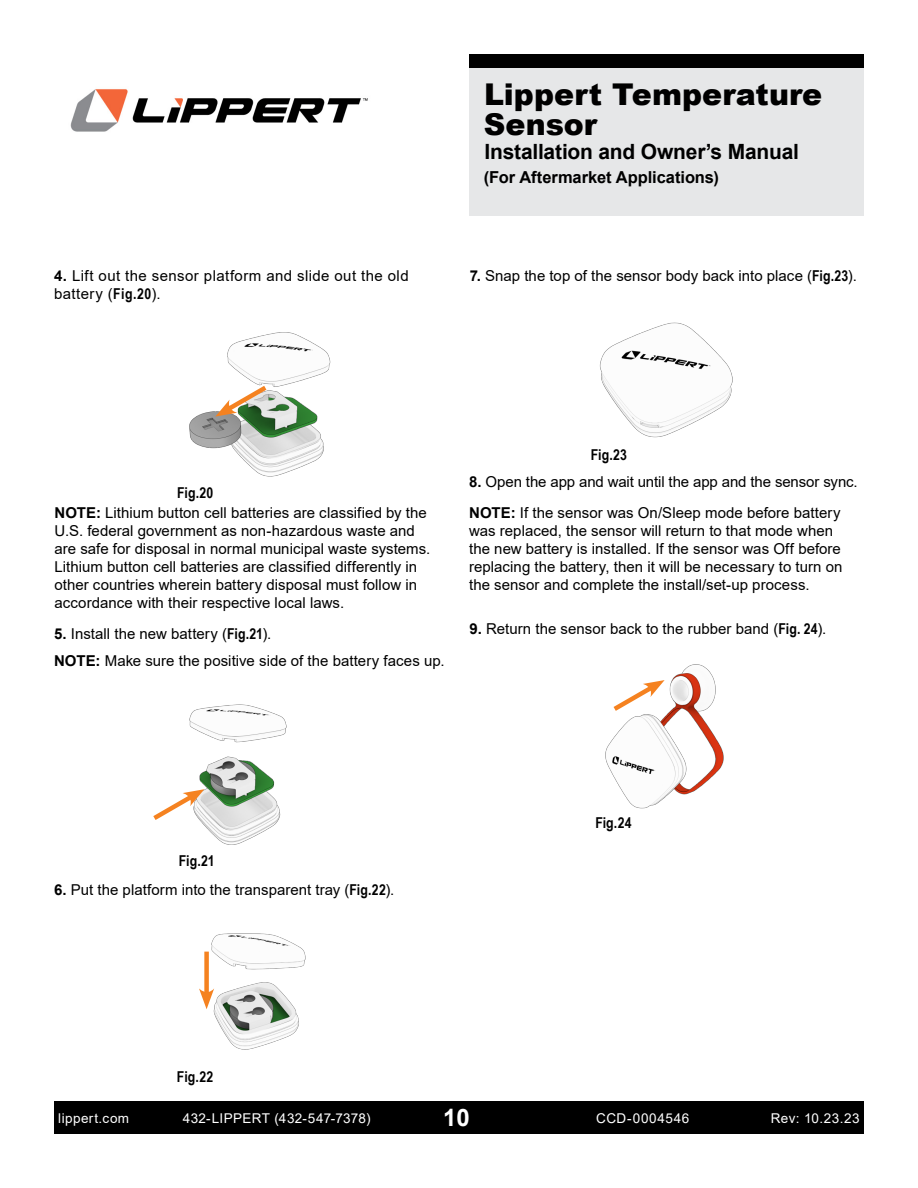
<style>
.page{position:relative;width:918px;height:1188px;background:#fff}
.page>*{position:absolute;margin:0;border:0;box-sizing:border-box;transform-origin:0 0}
.t1{font:900 30px/30px "Arial";letter-spacing:.005em;color:#000}
.t2{font:700 24px "Arial";color:#fff}
.t3{font:700 21px "Arial";letter-spacing:-.01em;color:#000}
.t4{font:700 16.5px "Arial";letter-spacing:-.005em;color:#000}
.t5{font:15px/18px "Arial";letter-spacing:.005em;color:#000}
.t6{font:15px/18px "Arial";letter-spacing:.03em;color:#000}
.t7{font:700 15px "Arial Narrow";letter-spacing:.01em;color:#000}
.t8{font:13.5px "Arial";letter-spacing:.035em;color:#fff}
.s1{font-weight:700}
.s2{font-family:"Arial Narrow";font-weight:700}
</style>
<div class="page">
<div style="left:54px;top:1102px;width:810px;height:32px;background:#000"></div>
<img style="left:70px;top:89px;width:298px;height:43px">
<div style="left:469px;top:54px;width:395px;height:162px;background:#e6e7e8"></div>
<div style="left:469px;top:54px;width:395px;height:14px;background:#000"></div>
<img style="left:599px;top:322px;width:134px;height:116px">
<img style="left:204px;top:933px;width:102px;height:117px">
<img style="left:605px;top:664px;width:119px;height:145px">
<div style="left:204px;top:952px;width:5px;height:45px;background:#f58220"></div>
<svg style="left:199px;top:988px;width:15px;height:21px"></svg>
<svg style="left:609px;top:680px;width:56px;height:35px"></svg>
<img style="left:189px;top:704px;width:98px;height:141px">
<svg style="left:153px;top:789px;width:51px;height:35px"></svg>
<img style="left:189px;top:332px;width:142px;height:145px">
<svg style="left:215px;top:382px;width:56px;height:35px"></svg>
<p class="t6" style="left:54px;top:267px;width:356px"><span class="s1">4.</span> Lift out the sensor platform and slide out the old battery (<span class="s2">Fig.20</span>).</p>
<h1 class="t1" style="left:484px;top:79px;width:340px">Lippert Temperature<br>Sensor</h1>
<h3 class="t3" style="left:484px;top:137px;width:316px">Installation and Owner’s Manual</h3>
<p class="t4" style="left:484px;top:166px;width:236px">(For Aftermarket Applications)</p>
<p class="t5" style="left:470px;top:267px;width:389px"><span class="s1">7.</span> Snap the top of the sensor body back into place (<span class="s2">Fig.23</span>).</p>
<p class="t7" style="left:177px;top:481px;width:38px">Fig.20</p>
<p class="t5" style="left:54px;top:504px;width:377px"><span class="s1">NOTE:</span> Lithium button cell batteries are classified by the U.S. federal government as non-hazardous waste and are safe for disposal in normal municipal waste systems.<br>Lithium button cell batteries are classified differently in other countries wherein battery disposal must follow in accordance with their respective local laws.</p>
<p class="t5" style="left:54px;top:619px;width:392px;line-height:27.5px"><span class="s1">5.</span> Install the new battery (<span class="s2">Fig.21</span>).<br><span class="s1">NOTE:</span> Make sure the positive side of the battery faces up.</p>
<p class="t7" style="left:591px;top:443px;width:38px">Fig.23</p>
<p class="t5" style="left:469px;top:473px;width:390px"><span class="s1">8.</span> Open the app and wait until the app and the sensor sync.</p>
<p class="t5" style="left:469px;top:504px;width:375px"><span class="s1">NOTE:</span> If the sensor was On/Sleep mode before battery was replaced, the sensor will return to that mode when the new battery is installed. If the sensor was Off before replacing the battery, then it will be necessary to turn on the sensor and complete the install/set-up process.</p>
<p class="t5" style="left:470px;top:620px;width:358px"><span class="s1">9.</span> Return the sensor back to the rubber band (<span class="s2">Fig. 24</span>).</p>
<p class="t7" style="left:179px;top:850px;width:37px">Fig.21</p>
<p class="t5" style="left:54px;top:881px;width:342px"><span class="s1">6.</span> Put the platform into the transparent tray (<span class="s2">Fig.22</span>).</p>
<p class="t7" style="left:595px;top:811px;width:38px">Fig.24</p>
<p class="t7" style="left:177px;top:1066px;width:38px">Fig.22</p>
<p class="t8" style="left:58px;top:1109px;width:72px">lippert.com</p>
<p class="t8" style="left:183px;top:1109px;width:189px">432-LIPPERT (432-547-7378)</p>
<h2 class="t2" style="left:443px;top:1100px;width:28px">10</h2>
<p class="t8" style="left:771px;top:1109px;width:90px">Rev: 10.23.23</p>
<p class="t8" style="left:596px;top:1109px;width:95px">CCD-0004546</p>
</div>
